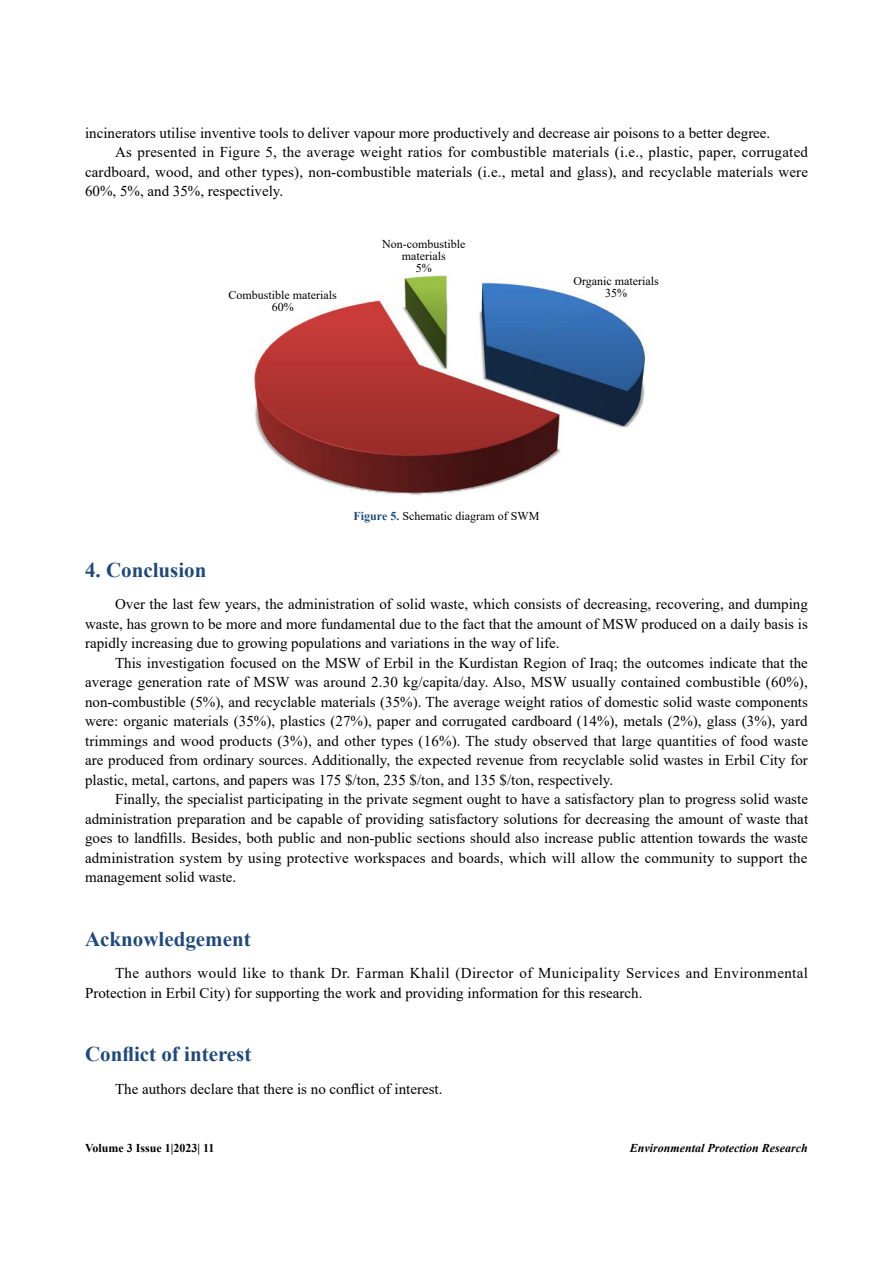
<style>
.page{position:relative;width:893px;height:1263px;background:#fff}
.page>*{position:absolute;margin:0;border:0;box-sizing:border-box;transform-origin:0 0}
.t1{font:700 21px "Times New Roman";color:#1f497d}
.t2{font:15px/19.5px "Times New Roman";color:#000;text-align:justify}
.t3{font:15px/19.5px "Times New Roman";letter-spacing:.025em;color:#000}
.t4{font:12px/12px "Times New Roman";color:#000;text-align:center}
.t5{font:italic 700 12px "Times New Roman";color:#000}
.t6{font:700 12px "Times New Roman";color:#000}
.s1{font-weight:700;color:#1f497d}
</style>
<div class="page">
<img style="left:250px;top:275px;width:396px;height:220px">
<p class="t2" style="left:85px;top:123px;width:687px">incinerators utilise inventive tools to deliver vapour more productively and decrease air poisons to a better degree.</p>
<p class="t2" style="left:115px;top:142px;width:694px">As presented in Figure 5, the average weight ratios for combustible materials (i.e., plastic, paper, corrugated</p>
<p class="t2" style="left:85px;top:162px;width:724px">cardboard, wood, and other types), non-combustible materials (i.e., metal and glass), and recyclable materials were</p>
<p class="t2" style="left:85px;top:181px;width:200px">60%, 5%, and 35%, respectively.</p>
<p class="t4" style="left:229px;top:289px;width:110px">Combustible materials<br>60%</p>
<p class="t4" style="left:382px;top:238px;width:85px">Non-combustible materials<br>5%</p>
<p class="t4" style="left:573px;top:274px;width:87px">Organic materials<br>35%</p>
<p class="t4" style="left:354px;top:510px;width:187px"><span class="s1">Figure 5.</span> Schematic diagram of SWM</p>
<h1 class="t1" style="left:85px;top:554px;width:123px">4. Conclusion</h1>
<p class="t2" style="left:85px;top:594px;width:724px;text-indent:30px">Over the last few years, the administration of solid waste, which consists of decreasing, recovering, and dumping waste, has grown to be more and more fundamental due to the fact that the amount of MSW produced on a daily basis is rapidly increasing due to growing populations and variations in the way of life.</p>
<p class="t2" style="left:85px;top:652px;width:725px;text-indent:30px">This investigation focused on the MSW of Erbil in the Kurdistan Region of Iraq; the outcomes indicate that the average generation rate of MSW was around 2.30 kg/capita/day. Also, MSW usually contained combustible (60%), non-combustible (5%), and recyclable materials (35%). The average weight ratios of domestic solid waste components were: organic materials (35%), plastics (27%), paper and corrugated cardboard (14%), metals (2%), glass (3%), yard trimmings and wood products (3%), and other types (16%). The study observed that large quantities of food waste are produced from ordinary sources. Additionally, the expected revenue from recyclable solid wastes in Erbil City for plastic, metal, cartons, and papers was 175 $/ton, 235 $/ton, and 135 $/ton, respectively.</p>
<p class="t2" style="left:85px;top:789px;width:725px;text-indent:30px">Finally, the specialist participating in the private segment ought to have a satisfactory plan to progress solid waste administration preparation and be capable of providing satisfactory solutions for decreasing the amount of waste that goes to landfills. Besides, both public and non-public sections should also increase public attention towards the waste administration system by using protective workspaces and boards, which will allow the community to support the management solid waste.</p>
<h1 class="t1" style="left:85px;top:923px;width:167px">Acknowledgement</h1>
<p class="t3" style="left:85px;top:963px;width:725px;text-indent:30px">The authors would like to thank Dr. Farman Khalil (Director of Municipality Services and Environmental<br>Protection in Erbil City) for supporting the work and providing information for this research.</p>
<h1 class="t1" style="left:85px;top:1039px;width:168px">Conflict of interest</h1>
<p class="t2" style="left:115px;top:1078px;width:329px">The authors declare that there is no conflict of interest.</p>
<p class="t6" style="left:85px;top:1139px;width:131px">Volume 3 Issue 1|2023| 11</p>
<p class="t5" style="left:630px;top:1140px;width:180px">Environmental Protection Research</p>
</div>
